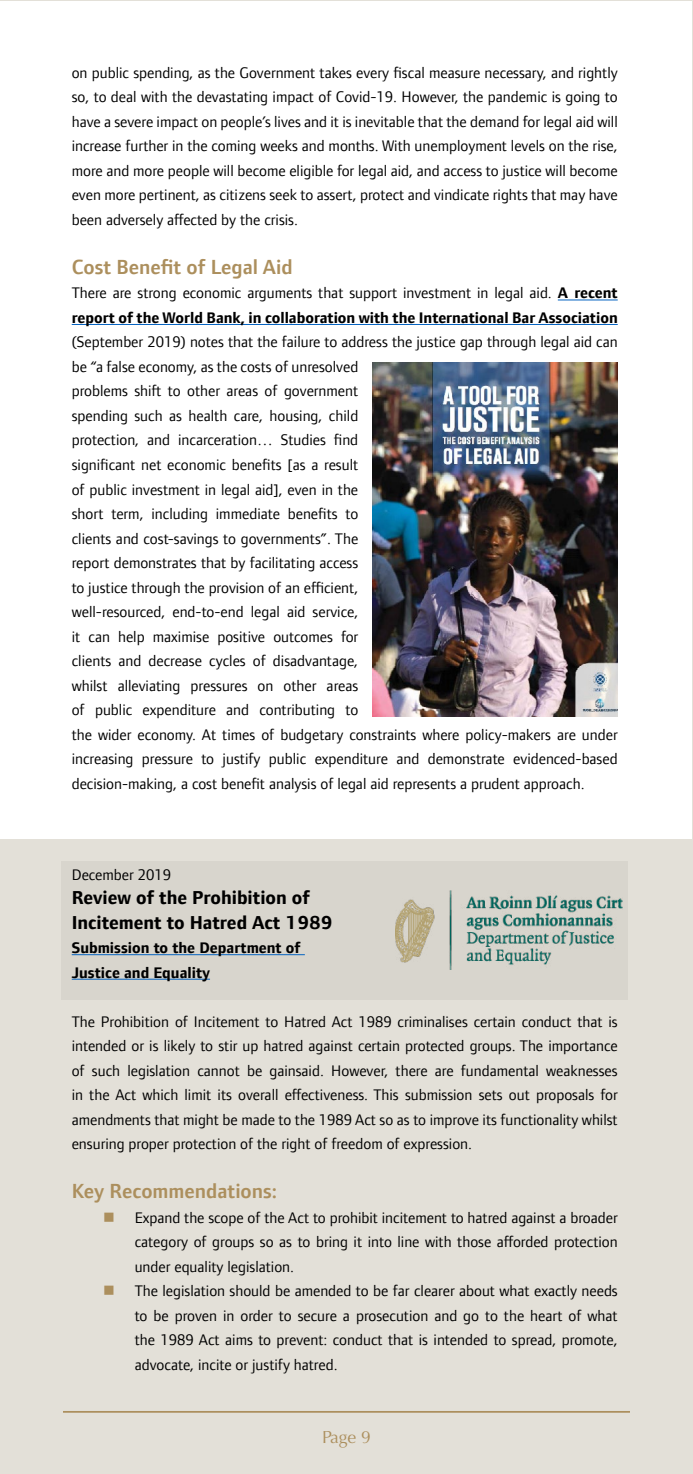
<style>
.page{position:relative;width:693px;height:1474px;background:#e3e0d8}
.page>*{position:absolute;margin:0;border:0;box-sizing:border-box;transform-origin:0 0}
.t1{font:600 21px "Foundry Form Sans OT2 W04";color:#ac8f5d}
.t2{font:700 19.25px/24.5px "Foundry Form Sans OT2 W04";color:#000}
.t3{font:17.5px "Optima";color:#ac8f5d}
.t4{font:15.75px/24.5px "Foundry Form Sans OT2 W04";color:#000;text-align:justify}
.t5{font:700 15.75px/24.5px "Foundry Form Sans OT2 W04";color:#000}
.s1{font-weight:400}
</style>
<div class="page">
<hr style="left:63px;top:1410px;width:567px;height:2px;background:#ac8f5d">
<div style="left:1px;top:1px;width:691px;height:837px;background:#fff"></div>
<div style="left:61px;top:861px;width:567px;height:138px;background:#d8d5cd"></div>
<hr style="left:72px;top:954px;width:233px;height:1px;background:#0563c1">
<hr style="left:72px;top:978px;width:138px;height:1px;background:#0563c1">
<img style="left:396px;top:891px;width:227px;height:79px">
<hr style="left:558px;top:299px;width:60px;height:1px;background:#0563c1">
<hr style="left:72px;top:324px;width:546px;height:1px;background:#0563c1">
<img style="left:372px;top:362px;width:246px;height:355px">
<p class="t4" style="left:72px;top:60px;width:548px">on public spending, as the Government takes every fiscal measure necessary, and rightly so, to deal with the devastating impact of Covid-19. However, the pandemic is going to have a severe impact on people’s lives and it is inevitable that the demand for legal aid will increase further in the coming weeks and months. With unemployment levels on the rise, more and more people will become eligible for legal aid, and access to justice will become even more pertinent, as citizens seek to assert, protect and vindicate rights that may have been adversely affected by the crisis.</p>
<h1 class="t1" style="left:72px;top:254px;width:222px">Cost Benefit of Legal Aid</h1>
<p class="t5" style="left:72px;top:281px;width:548px"><span class="s1">There are strong economic arguments that support investment in legal aid.</span> A recent report of the World Bank, in collaboration with the International Bar Association</p>
<p class="t4" style="left:72px;top:330px;width:547px;text-align:left">(September 2019) notes that the failure to address the justice gap through legal aid can be “a false economy, as the costs of unresolved<br>problems shift to other areas of government<br>spending such as health care, housing, child<br>protection, and incarceration… Studies find<br>significant net economic benefits [as a result<br>of public investment in legal aid], even in the<br>short term, including immediate benefits to<br>clients and cost-savings to governments”. The<br>report demonstrates that by facilitating access<br>to justice through the provision of an efficient,<br>well-resourced, end-to-end legal aid service,<br>it can help maximise positive outcomes for<br>clients and decrease cycles of disadvantage,<br>whilst alleviating pressures on other areas<br>of public expenditure and contributing to<br>the wider economy. At times of budgetary constraints where policy-makers are under increasing pressure to justify public expenditure and demonstrate evidenced-based decision-making, a cost benefit analysis of legal aid represents a prudent approach.</p>
<p class="t4" style="left:72px;top:862px;width:101px">December 2019</p>
<p class="t2" style="left:72px;top:885px;width:262px">Review of the Prohibition of<br>Incitement to Hatred Act 1989</p>
<p class="t5" style="left:72px;top:935px;width:230px">Submission to the Department of<br>Justice and Equality</p>
<p class="t4" style="left:72px;top:1009px;width:548px">The Prohibition of Incitement to Hatred Act 1989 criminalises certain conduct that is intended or is likely to stir up hatred against certain protected groups. The importance of such legislation cannot be gainsaid. However, there are fundamental weaknesses in the Act which limit its overall effectiveness. This submission sets out proposals for amendments that might be made to the 1989 Act so as to improve its functionality whilst ensuring proper protection of the right of freedom of expression.</p>
<h1 class="t1" style="left:72px;top:1178px;width:207px">Key Recommendations:</h1>
<p class="t4" style="left:135px;top:1205px;width:485px;text-align:left">Expand the scope of the Act to prohibit incitement to hatred against a broader category of groups so as to bring it into line with those afforded protection under equality legislation.<br>The legislation should be amended to be far clearer about what exactly needs to be proven in order to secure a prosecution and go to the heart of what the 1989 Act aims to prevent: conduct that is intended to spread, promote, advocate, incite or justify hatred.</p>
<p class="t3" style="left:322px;top:1426px;width:50px">Page 9</p>
</div>
